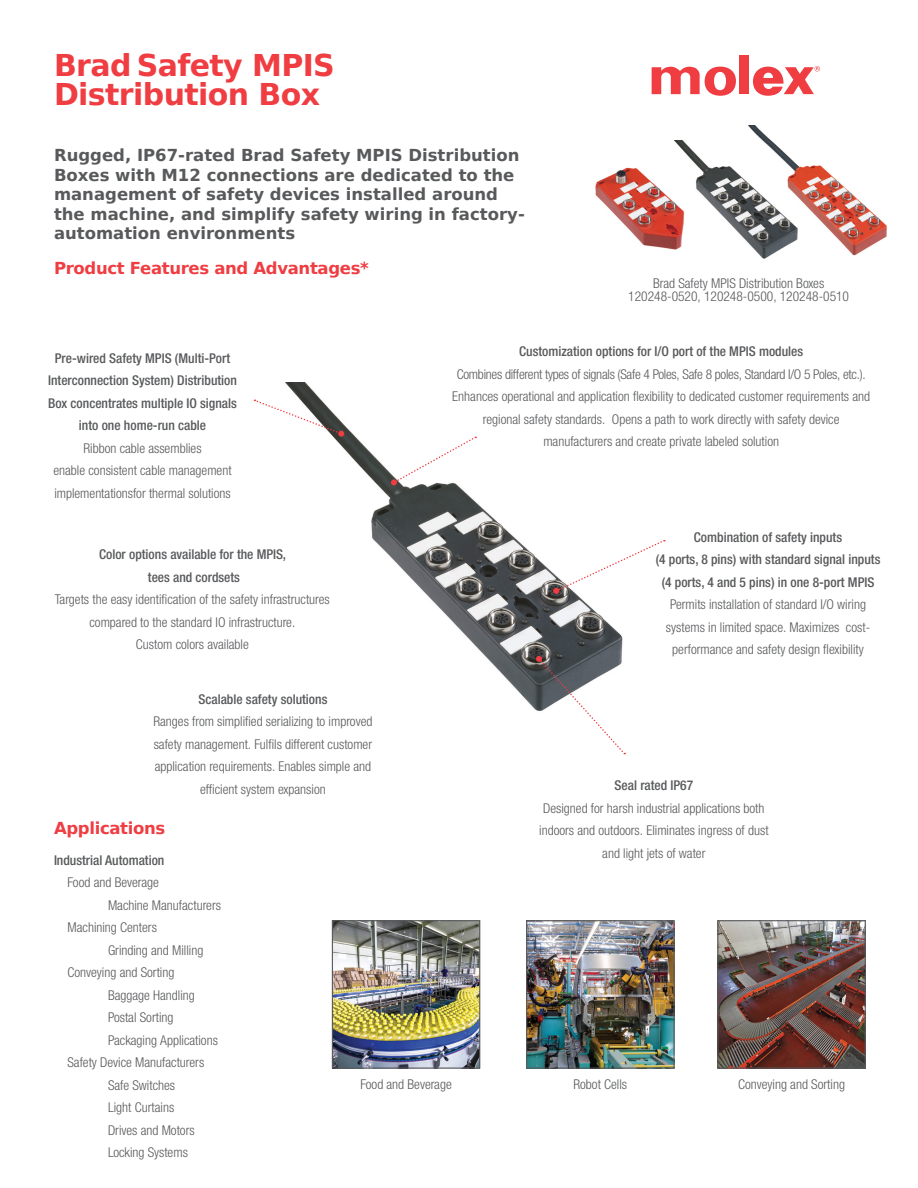
<style>
.page{position:relative;width:918px;height:1188px;background:#fff}
.page>*{position:absolute;margin:0;border:0;box-sizing:border-box;transform-origin:0 0}
.Major_Head{font:700 30px/28.5px "Bitstream Vera Sans";letter-spacing:-.02em;color:#ef3d42}
.body_text{font:700 16.5px/19.5px "Bitstream Vera Sans";color:#58595b}
.t1{font:700 16.5px "Bitstream Vera Sans";letter-spacing:-.02em;color:#ef3d42}
.body_text-2{font:300 condensed 13.5px/22.5px "Helvetica Neue LTW1 G";color:#58595b;text-align:center}
.body_text-3{font:500 condensed 13.5px/22.5px "Helvetica Neue";color:#58595b;text-align:center}
.body_text-4{font:300 condensed 13.5px "Helvetica Neue LTW1 G";letter-spacing:-.02em;color:#58595b}
</style>
<div class="page">
<img style="left:285px;top:382px;width:338px;height:328px">
<div style="left:739px;top:56px;width:10px;height:38px;background:#ef3d42"></div>
<svg style="left:652px;top:66px;width:84px;height:30px"></svg>
<svg style="left:753px;top:66px;width:67px;height:30px"></svg>
<img style="left:334px;top:922px;width:144px;height:145px">
<div style="left:332px;top:920px;width:148px;height:149px;border:1px solid #58595b"></div>
<img style="left:528px;top:922px;width:145px;height:145px">
<div style="left:526px;top:920px;width:149px;height:149px;border:1px solid #58595b"></div>
<img style="left:719px;top:922px;width:145px;height:145px">
<div style="left:717px;top:920px;width:149px;height:149px;border:1px solid #58595b"></div>
<svg style="left:391px;top:437px;width:85px;height:49px"></svg>
<svg style="left:255px;top:399px;width:90px;height:38px"></svg>
<svg style="left:536px;top:656px;width:89px;height:98px"></svg>
<svg style="left:553px;top:540px;width:112px;height:54px"></svg>
<img style="left:595px;top:167px;width:63px;height:80px">
<img style="left:658px;top:141px;width:110px;height:118px">
<img style="left:747px;top:126px;width:140px;height:131px">
<p class="Major_Head" style="left:54px;top:52px;width:282px">Brad Safety MPIS<br>Distribution Box</p>
<p class="body_text" style="left:54px;top:146px;width:472px">Rugged, IP67-rated Brad Safety MPIS Distribution Boxes with M12 connections are dedicated to the management of safety devices installed around the machine, and simplify safety wiring in factory&shy;automation environments</p>
<p class="t1" style="left:54px;top:258px;width:316px">Product Features and Advantages*</p>
<p class="body_text-2" style="left:653px;top:272px;width:173px">Brad Safety MPIS Distribution Boxes</p>
<p class="body_text-2" style="left:628px;top:285px;width:222px">120248-0520, 120248-0500, 120248-0510</p>
<p class="body_text-3" style="left:48px;top:346px;width:190px">Pre-wired Safety MPIS (Multi-Port Interconnection System) Distribution Box concentrates multiple IO signals into one home-run cable</p>
<p class="body_text-2" style="left:83px;top:437px;width:120px">Ribbon cable assemblies</p>
<p class="body_text-2" style="left:53px;top:459px;width:180px;text-align:left">enable consistent cable management implementationsfor thermal solutions</p>
<p class="body_text-3" style="left:99px;top:543px;width:189px">Color options available for the MPIS, tees and cordsets</p>
<p class="body_text-2" style="left:55px;top:588px;width:276px">Targets the easy identification of the safety infrastructures compared to the standard IO infrastructure.<br>Custom colors available</p>
<p class="body_text-3" style="left:519px;top:340px;width:286px">Customization options for I/O port of the MPIS modules</p>
<p class="body_text-4" style="left:457px;top:366px;width:410px">Combines different types of signals (Safe 4 Poles, Safe 8 poles, Standard I/O 5 Poles, etc.).</p>
<p class="body_text-2" style="left:452px;top:385px;width:419px">Enhances operational and application flexibility to dedicated customer requirements and regional safety standards. Opens a path to work directly with safety device manufacturers and create private labeled solution</p>
<p class="body_text-3" style="left:656px;top:526px;width:226px">Combination of safety inputs<br>(4 ports, 8 pins) with standard signal inputs (4 ports, 4 and 5 pins) in one 8-port MPIS</p>
<p class="body_text-2" style="left:666px;top:594px;width:206px">Permits installation of standard I/O wiring systems in limited space. Maximizes cost&shy;performance and safety design flexibility</p>
<p class="body_text-3" style="left:198px;top:688px;width:130px">Scalable safety solutions</p>
<p class="body_text-2" style="left:153px;top:711px;width:220px">Ranges from simplified serializing to improved safety management. Fulfils different customer application requirements. Enables simple and efficient system expansion</p>
<p class="body_text-3" style="left:615px;top:774px;width:80px">Seal rated IP67</p>
<p class="body_text-2" style="left:539px;top:797px;width:231px">Designed for harsh industrial applications both indoors and outdoors. Eliminates ingress of dust and light jets of water</p>
<p class="t1" style="left:54px;top:819px;width:113px">Applications</p>
<p class="body_text-3" style="left:54px;top:849px;width:112px">Industrial Automation</p>
<p class="body_text-2" style="left:68px;top:871px;width:93px">Food and Beverage</p>
<p class="body_text-2" style="left:108px;top:894px;width:115px">Machine Manufacturers</p>
<p class="body_text-2" style="left:68px;top:916px;width:91px">Machining Centers</p>
<p class="body_text-2" style="left:108px;top:939px;width:97px">Grinding and Milling</p>
<p class="body_text-2" style="left:68px;top:961px;width:108px">Conveying and Sorting</p>
<p class="body_text-2" style="left:108px;top:984px;width:88px">Baggage Handling</p>
<p class="body_text-2" style="left:108px;top:1006px;width:67px">Postal Sorting</p>
<p class="body_text-2" style="left:108px;top:1029px;width:111px">Packaging Applications</p>
<p class="body_text-2" style="left:68px;top:1051px;width:138px">Safety Device Manufacturers</p>
<p class="body_text-2" style="left:108px;top:1074px;width:69px">Safe Switches</p>
<p class="body_text-2" style="left:108px;top:1096px;width:68px">Light Curtains</p>
<p class="body_text-2" style="left:108px;top:1119px;width:88px">Drives and Motors</p>
<p class="body_text-2" style="left:108px;top:1141px;width:81px">Locking Systems</p>
<p class="body_text-2" style="left:360px;top:1073px;width:93px">Food and Beverage</p>
<p class="body_text-2" style="left:573px;top:1073px;width:55px">Robot Cells</p>
<p class="body_text-2" style="left:738px;top:1073px;width:108px">Conveying and Sorting</p>
</div>
